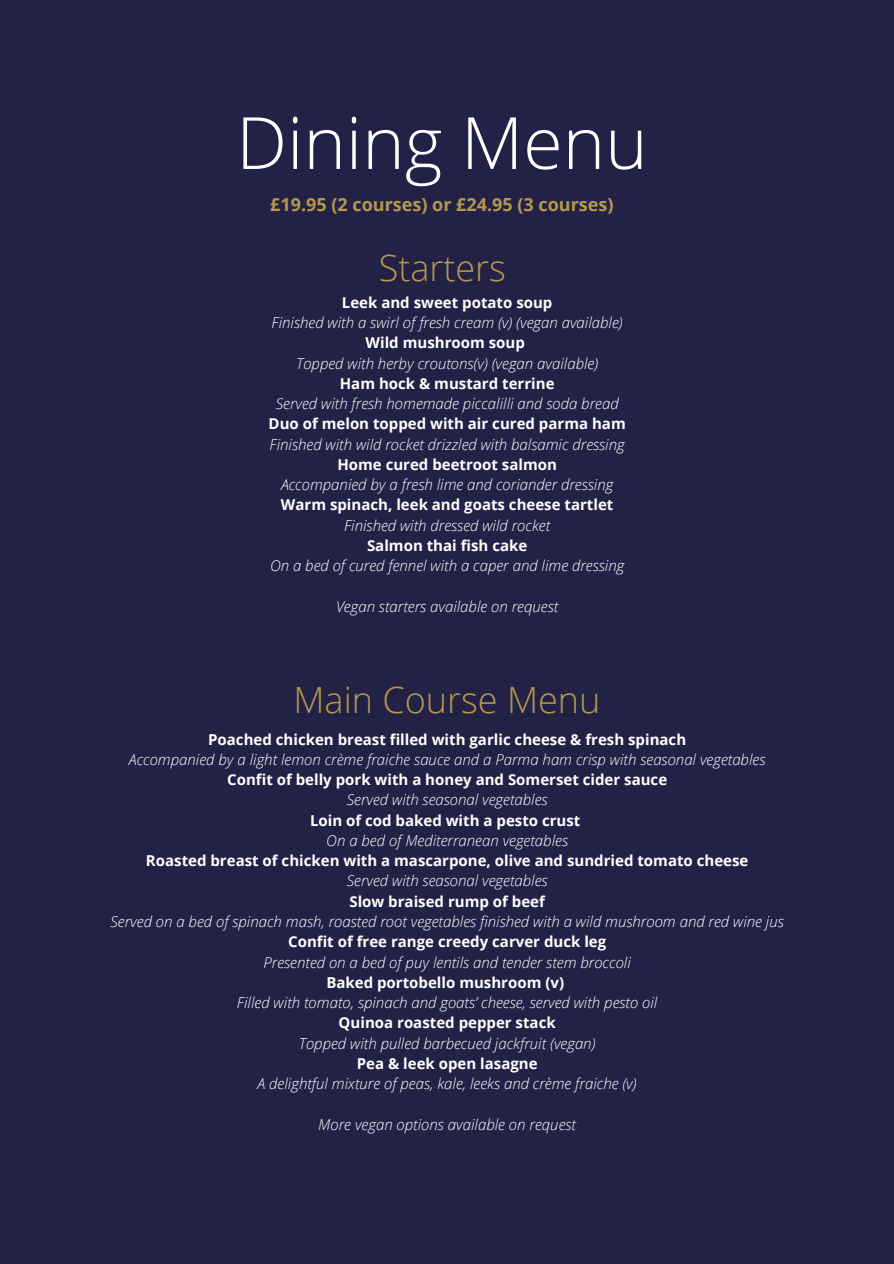
<style>
.page{position:relative;width:894px;height:1264px;background:#fff}
.page>*{position:absolute;margin:0;border:0;box-sizing:border-box;transform-origin:0 0}
.t1{font:300 72px "Open Sans";color:#fff}
.t2{font:300 36px "Open Sans";color:#b3994d}
.t3{font:700 18px "Open Sans";color:#b3994d}
.t4{font:italic 300 15px "Open Sans";color:#fff}
.t5{font:700 15px "Open Sans";color:#fff}
</style>
<div class="page">
<div style="left:0;top:0;width:893px;height:1263px;background:#232146"></div>
<h1 class="t1" style="left:236px;top:92px;width:413px">Dining Menu</h1>
<p class="t3" style="left:270px;top:191px;width:345px">£19.95 (2 courses) or £24.95 (3 courses)</p>
<h2 class="t2" style="left:378px;top:242px;width:129px">Starters</h2>
<p class="t5" style="left:342px;top:292px;width:212px">Leek and sweet potato soup</p>
<p class="t4" style="left:271px;top:312px;width:352px">Finished with a swirl of fresh cream (v) (vegan available)</p>
<p class="t5" style="left:365px;top:332px;width:161px">Wild mushroom soup</p>
<p class="t4" style="left:296px;top:352px;width:303px">Topped with herby croutons(v) (vegan available)</p>
<p class="t5" style="left:340px;top:373px;width:216px">Ham hock &amp; mustard terrine</p>
<p class="t4" style="left:276px;top:393px;width:344px">Served with fresh homemade piccalilli and soda bread</p>
<p class="t5" style="left:268px;top:413px;width:358px">Duo of melon topped with air cured parma ham</p>
<p class="t4" style="left:269px;top:433px;width:356px">Finished with wild rocket drizzled with balsamic dressing</p>
<p class="t5" style="left:337px;top:454px;width:221px">Home cured beetroot salmon</p>
<p class="t4" style="left:281px;top:474px;width:334px">Accompanied by a fresh lime and coriander dressing</p>
<p class="t5" style="left:281px;top:494px;width:334px">Warm spinach, leek and goats cheese tartlet</p>
<p class="t4" style="left:344px;top:514px;width:208px">Finished with dressed wild rocket</p>
<p class="t5" style="left:367px;top:535px;width:162px">Salmon thai fish cake</p>
<p class="t4" style="left:270px;top:555px;width:356px">On a bed of cured fennel with a caper and lime dressing</p>
<p class="t4" style="left:336px;top:596px;width:224px">Vegan starters available on request</p>
<h2 class="t2" style="left:293px;top:674px;width:308px">Main Course Menu</h2>
<p class="t5" style="left:208px;top:728px;width:479px">Poached chicken breast filled with garlic cheese &amp; fresh spinach</p>
<p class="t4" style="left:129px;top:748px;width:637px">Accompanied by a light lemon crème fraiche sauce and a Parma ham crisp with seasonal vegetables</p>
<p class="t5" style="left:227px;top:769px;width:441px">Confit of belly pork with a honey and Somerset cider sauce</p>
<p class="t4" style="left:346px;top:789px;width:202px">Served with seasonal vegetables</p>
<p class="t5" style="left:310px;top:809px;width:272px">Loin of cod baked with a pesto crust</p>
<p class="t4" style="left:326px;top:829px;width:243px">On a bed of Mediterranean vegetables</p>
<p class="t5" style="left:146px;top:850px;width:604px">Roasted breast of chicken with a mascarpone, olive and sundried tomato cheese</p>
<p class="t4" style="left:346px;top:870px;width:202px">Served with seasonal vegetables</p>
<p class="t5" style="left:349px;top:890px;width:197px">Slow braised rump of beef</p>
<p class="t4" style="left:110px;top:911px;width:674px">Served on a bed of spinach mash, roasted root vegetables finished with a wild mushroom and red wine jus</p>
<p class="t5" style="left:288px;top:931px;width:319px">Confit of free range creedy carver duck leg</p>
<p class="t4" style="left:263px;top:951px;width:369px">Presented on a bed of puy lentils and tender stem broccoli</p>
<p class="t5" style="left:326px;top:971px;width:239px">Baked portobello mushroom (v)</p>
<p class="t4" style="left:237px;top:992px;width:422px">Filled with tomato, spinach and goats’ cheese, served with pesto oil</p>
<p class="t5" style="left:338px;top:1012px;width:218px">Quinoa roasted pepper stack</p>
<p class="t4" style="left:299px;top:1032px;width:298px">Topped with pulled barbecued jackfruit (vegan)</p>
<p class="t5" style="left:356px;top:1052px;width:182px">Pea &amp; leek open lasagne</p>
<p class="t4" style="left:257px;top:1073px;width:380px">A delightful mixture of peas, kale, leeks and crème fraiche (v)</p>
<p class="t4" style="left:318px;top:1113px;width:259px">More vegan options available on request</p>
</div>
